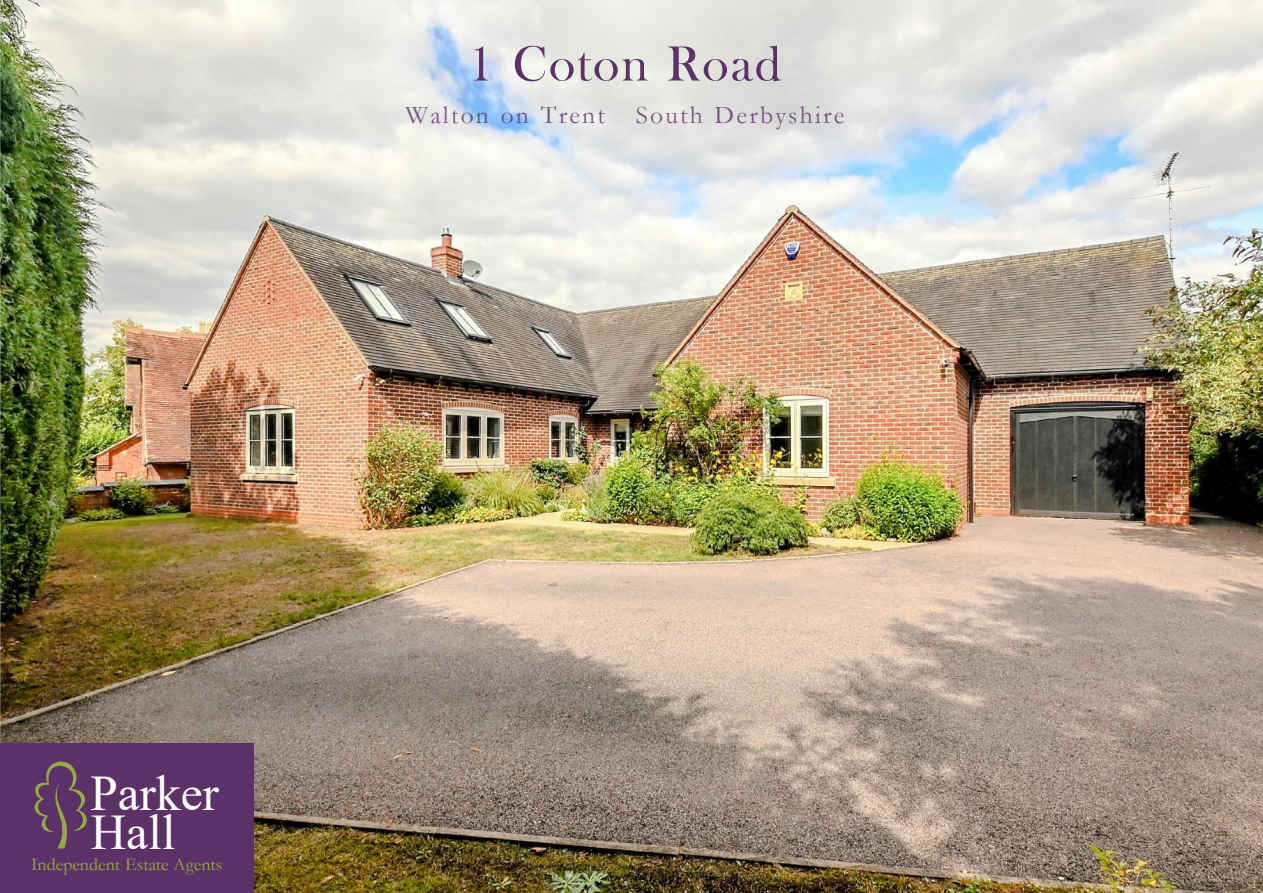
<style>
.page{position:relative;width:1263px;height:893px;background:#fff}
.page>*{position:absolute;margin:0;border:0;box-sizing:border-box;transform-origin:0 0}
.t1{font:51px "Bask Old Face";letter-spacing:.045em;color:#5b3167}
.t2{font:49.8px "Times New Roman";color:#fefefe}
.t3{font:25.5px "Garamond";letter-spacing:.09em;color:rgb(91 49 103/.8)}
.t4{font:18px "Garamond";color:#95b03c}
</style>
<div class="page">
<img style="left:0;top:0;width:1263px;height:893px">
<div style="left:0;top:743px;width:254px;height:150px;background:#5b3167"></div>
<svg style="left:34px;top:761px;width:53px;height:88px"></svg>
<h1 class="t1" style="left:469px;top:45px;width:314px">1 Coton Road</h1>
<p class="t3" style="left:406px;top:106px;width:440px">Walton on Trent South Derbyshire</p>
<h2 class="t2" style="left:90px;top:776px;width:130px">Parker</h2>
<h2 class="t2" style="left:91px;top:814px;width:86px">Hall</h2>
<p class="t4" style="left:31px;top:858px;width:193px">Independent Estate Agents</p>
</div>
